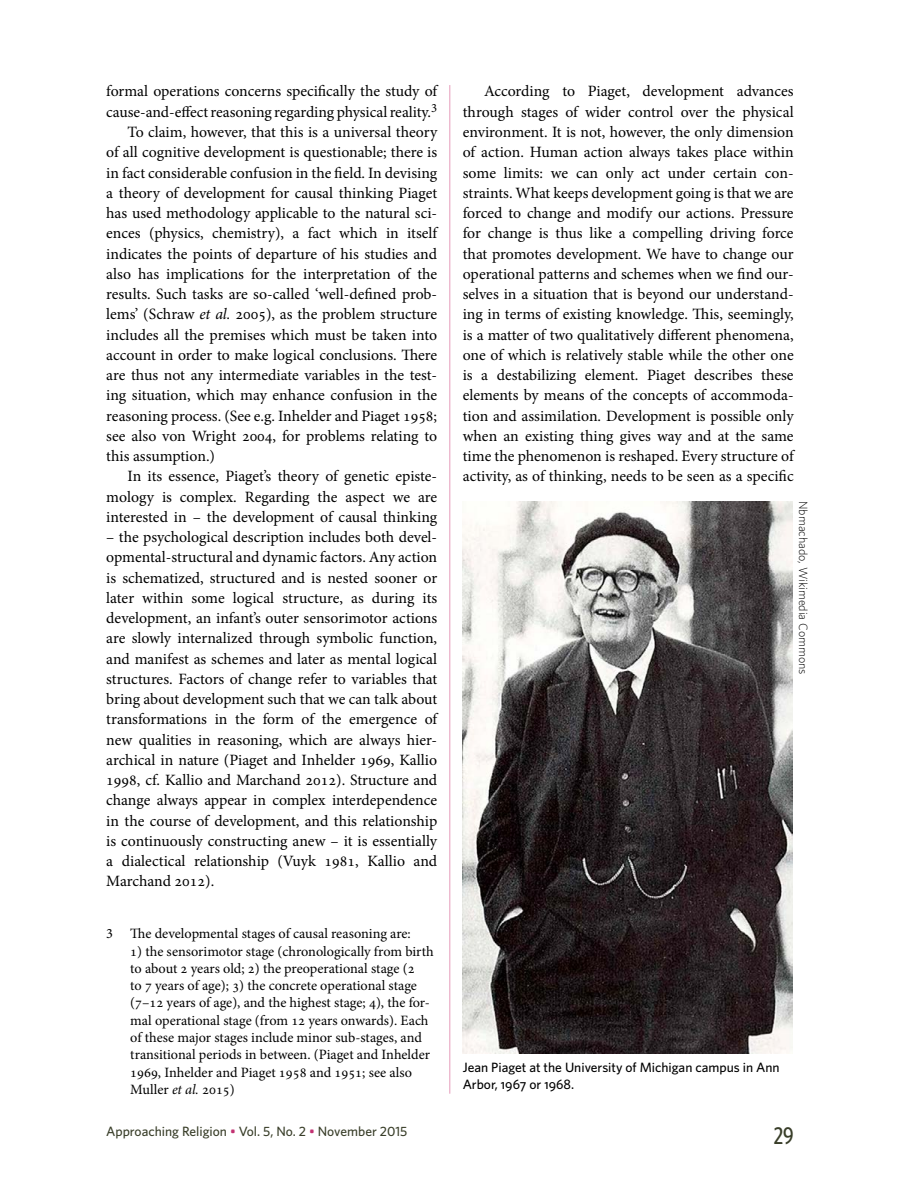
<style>
.page{position:relative;width:900px;height:1200px;background:#fff}
.page>*{position:absolute;margin:0;border:0;box-sizing:border-box;transform-origin:0 0}
.t1{font:500 24px "Whitney Condensed";color:#393e29}
.t2{font:15.75px/20.2px "Minion Pro";color:#000;text-align:justify}
.t3{font:14.25px/17.2px "Minion Pro";letter-spacing:-.005em;color:#000}
.t4{font:500 13.5px/16.5px "Whitney";color:#000}
.t5{font:500 13.5px "Whitney";color:#393e29}
.t6{font:300 12px "Whitney";color:#000}
.s1{font-style:italic}
.s2{color:#c23272}
.s3{font-family:"Whitney Medium SC";font-weight:400}
</style>
<div class="page">
<hr style="left:450px;top:85px;width:1px;height:1009px;background:#e69cba">
<img style="left:462px;top:501px;width:331px;height:553px">
<p class="t2" style="left:106px;top:81px;width:332px">formal operations concerns specifically the study of</p>
<p class="t2" style="left:106px;top:102px;width:332px">cause-and-effect reasoning regarding physical reality.<sup>3</sup></p>
<p class="t2" style="left:128px;top:122px;width:311px">To claim, however, that this is a universal theory</p>
<p class="t2" style="left:106px;top:142px;width:332px">of all cognitive development is questionable; there is</p>
<p class="t2" style="left:106px;top:162px;width:332px">in fact considerable confusion in the field. In devising</p>
<p class="t2" style="left:106px;top:183px;width:332px">a theory of development for causal thinking Piaget</p>
<p class="t2" style="left:106px;top:203px;width:332px">has used methodology applicable to the natural sci-</p>
<p class="t2" style="left:106px;top:223px;width:332px">ences (physics, chemistry), a fact which in itself</p>
<p class="t2" style="left:106px;top:243px;width:332px">indicates the points of departure of his studies and</p>
<p class="t2" style="left:106px;top:264px;width:332px">also has implications for the interpretation of the</p>
<p class="t2" style="left:106px;top:284px;width:332px">results. Such tasks are so-called ‘well-defined prob-</p>
<p class="t2" style="left:106px;top:304px;width:332px">lems’ (Schraw <span class="s1">et al.</span> 2005), as the problem structure</p>
<p class="t2" style="left:106px;top:324px;width:332px">includes all the premises which must be taken into</p>
<p class="t2" style="left:106px;top:345px;width:332px">account in order to make logical conclusions. There</p>
<p class="t2" style="left:106px;top:365px;width:332px">are thus not any intermediate variables in the test-</p>
<p class="t2" style="left:106px;top:385px;width:332px">ing situation, which may enhance confusion in the</p>
<p class="t2" style="left:106px;top:405px;width:332px">reasoning process. (See e.g. Inhelder and Piaget 1958;</p>
<p class="t2" style="left:106px;top:426px;width:332px">see also von Wright 2004, for problems relating to</p>
<p class="t2" style="left:106px;top:446px;width:110px">this assumption.)</p>
<p class="t2" style="left:128px;top:466px;width:311px">In its essence, Piaget’s theory of genetic episte-</p>
<p class="t2" style="left:106px;top:486px;width:332px">mology is complex. Regarding the aspect we are</p>
<p class="t2" style="left:106px;top:507px;width:332px">interested in – the development of causal thinking</p>
<p class="t2" style="left:106px;top:527px;width:332px">– the psychological description includes both devel&shy;opmental-structural and dynamic factors. Any action is schematized, structured and is nested sooner or later within some logical structure, as during its development, an infant’s outer sensorimotor actions are slowly internalized through symbolic function, and manifest as schemes and later as mental logical structures. Factors of change refer to variables that bring about development such that we can talk about transformations in the form of the emergence of new qualities in reasoning, which are always hier&shy;archical in nature (Piaget and Inhelder 1969, Kallio 1998, cf. Kallio and Marchand 2012). Structure and change always appear in complex interdependence in the course of development, and this relationship is continuously constructing anew – it is essentially a dialectical relationship (Vuyk 1981, Kallio and Marchand 2012).</p>
<p class="t3" style="left:106px;top:925px;width:306px">3 The developmental stages of causal reasoning are:</p>
<p class="t3" style="left:130px;top:943px;width:305px">1) the sensorimotor stage (chronologically from birth to about 2 years old; 2) the preoperational stage (2<br>to 7 years of age); 3) the concrete operational stage (7–12 years of age), and the highest stage; 4), the for&shy;mal operational stage (from 12 years onwards). Each of these major stages include minor sub-stages, and transitional periods in between. (Piaget and Inhelder 1969, Inhelder and Piaget 1958 and 1951; see also Muller <span class="s1">et al.</span> 2015)</p>
<p class="t5" style="left:106px;top:1123px;width:302px">Approaching Religion <span class="s2">•</span> Vol. 5, No. 2 <span class="s2">•</span> November 2015</p>
<p class="t2" style="left:463px;top:81px;width:332px;text-indent:21px">According to Piaget, development advances through stages of wider control over the physical environment. It is not, however, the only dimension of action. Human action always takes place within some limits: we can only act under certain con&shy;straints. What keeps development going is that we are forced to change and modify our actions. Pressure for change is thus like a compelling driving force that promotes development. We have to change our operational patterns and schemes when we find our&shy;selves in a situation that is beyond our understand&shy;ing in terms of existing knowledge. This, seemingly, is a matter of two qualitatively different phenomena, one of which is relatively stable while the other one is a destabilizing element. Piaget describes these elements by means of the concepts of accommoda&shy;tion and assimilation. Development is possible only when an existing thing gives way and at the same time the phenomenon is reshaped. Every structure of activity, as of thinking, needs to be seen as a specific</p>
<p class="t6" style="left:811px;top:501px;width:175px;rotate:90deg">Nbmachado, Wikimedia Commons</p>
<p class="t4" style="left:463px;top:1059px;width:318px">Jean Piaget at the University of Michigan campus in Ann<br>Arbor, <span class="s3">1967</span> or <span class="s3">1968</span>.</p>
<h1 class="t1" style="left:774px;top:1121px;width:21px">29</h1>
</div>
